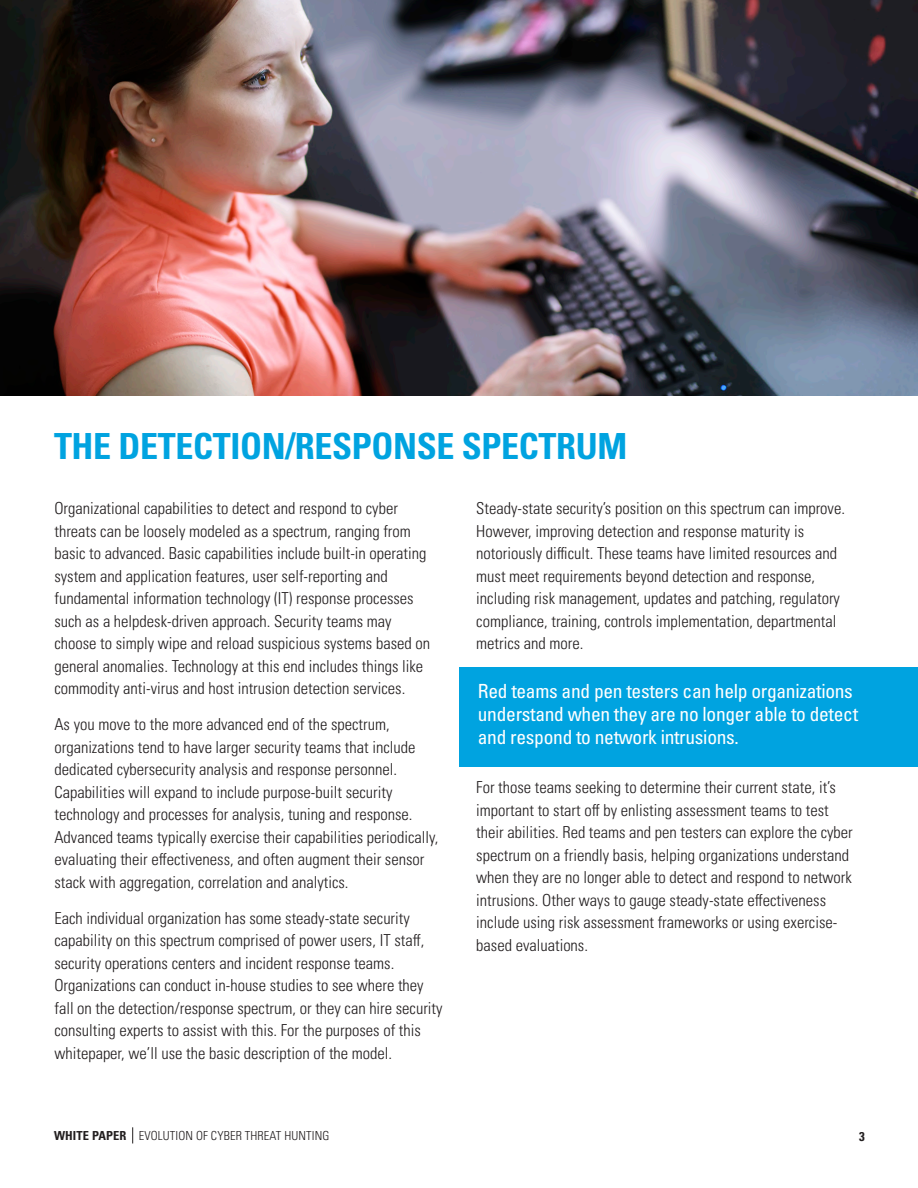
<style>
.page{position:relative;width:918px;height:1188px;background:#fff}
.page>*{position:absolute;margin:0;border:0;box-sizing:border-box;transform-origin:0 0}
.Body_1{font:700 condensed 36px "Univers LT Pro";letter-spacing:-.01em;color:#00a3e0}
.Body_1-2{font:condensed 19.5px/22.8px "Univers LT Pro";letter-spacing:-.015em;color:#fff}
.Body_1-3{font:300 condensed 16.5px/22.5px "Univers LT Pro";color:#231f20}
.t1{font:300 condensed 12.75px "Univers LT Pro";letter-spacing:.01em;color:#231f20}
.t2{font:700 condensed 12.75px "Univers LT Pro";color:#231f20}
.t3{font:300 condensed 12.45px "Univers LT Pro";letter-spacing:.01em;color:#231f20}
.s1{font-weight:700}
</style>
<div class="page">
<div style="left:459px;top:667px;width:459px;height:100px;background:#00a3e0"></div>
<img style="left:0;top:0;width:918px;height:395px">
<svg style="left:132px;top:1127px;width:2px;height:17px"></svg>
<p class="Body_1" style="left:54px;top:424px;width:575px">THE DETECTION/RESPONSE SPECTRUM</p>
<p class="Body_1-3" style="left:54px;top:496px;width:377px">Organizational capabilities to detect and respond to cyber threats can be loosely modeled as a spectrum, ranging from basic to advanced. Basic capabilities include built-in operating system and application features, user self-reporting and fundamental information technology (IT) response processes such as a helpdesk-driven approach. Security teams may choose to simply wipe and reload suspicious systems based on general anomalies. Technology at this end includes things like commodity anti-virus and host intrusion detection services.</p>
<p class="Body_1-3" style="left:54px;top:712px;width:385px">As you move to the more advanced end of the spectrum, organizations tend to have larger security teams that include dedicated cybersecurity analysis and response personnel.<br>Capabilities will expand to include purpose-built security technology and processes for analysis, tuning and response.<br>Advanced teams typically exercise their capabilities periodically, evaluating their effectiveness, and often augment their sensor stack with aggregation, correlation and analytics.</p>
<p class="Body_1-3" style="left:54px;top:906px;width:390px">Each individual organization has some steady-state security capability on this spectrum comprised of power users, IT staff, security operations centers and incident response teams.<br>Organizations can conduct in-house studies to see where they fall on the detection/response spectrum, or they can hire security consulting experts to assist with this. For the purposes of this whitepaper, we’ll use the basic description of the model.</p>
<p class="Body_1-3" style="left:476px;top:496px;width:370px">Steady-state security’s position on this spectrum can improve.<br>However, improving detection and response maturity is notoriously difficult. These teams have limited resources and must meet requirements beyond detection and response, including risk management, updates and patching, regulatory compliance, training, controls implementation, departmental metrics and more.</p>
<p class="Body_1-2" style="left:478px;top:679px;width:382px">Red teams and pen testers can help organizations understand when they are no longer able to detect and respond to network intrusions.</p>
<p class="Body_1-3" style="left:476px;top:775px;width:378px">For those teams seeking to determine their current state, it’s important to start off by enlisting assessment teams to test their abilities. Red teams and pen testers can explore the cyber spectrum on a friendly basis, helping organizations understand when they are no longer able to detect and respond to network intrusions. Other ways to gauge steady-state effectiveness include using risk assessment frameworks or using exercise&shy;based evaluations.</p>
<p class="t3" style="left:54px;top:1128px;width:277px"><span class="s1">WHITE PAPER</span> EVOLUTION OF CYBER THREAT HUNTING</p>
<p class="t1" style="left:121px;top:1128px;width:216px"><span class="s1">R</span> EVOLUTION OF CYBER THREAT HUNTING</p>
<p class="t2" style="left:859px;top:1129px;width:7px">3</p>
</div>
